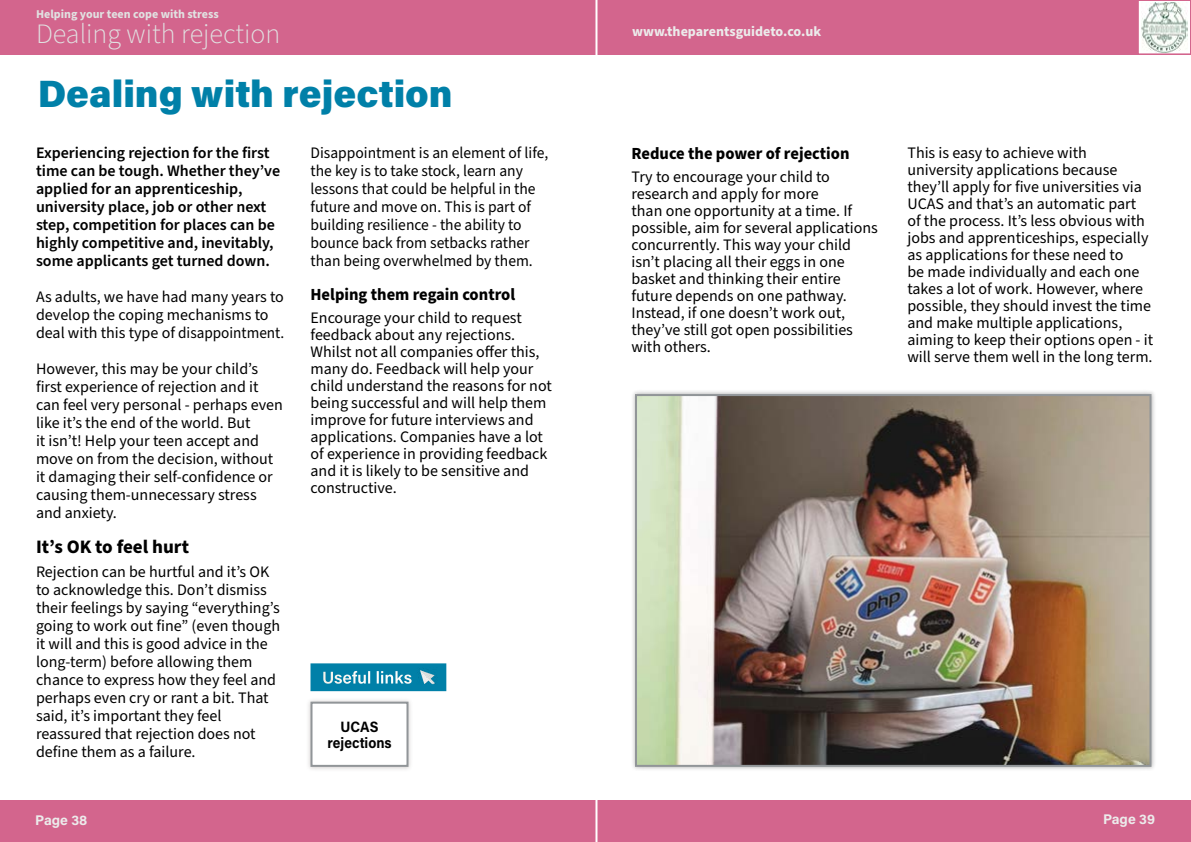
<style>
.page{position:relative;width:1191px;height:842px;background:#fff}
.page>*{position:absolute;margin:0;border:0;box-sizing:border-box;transform-origin:0 0}
.t1{font:900 38px "Acumin Pro";color:#0080a8}
.t2{font:300 28px "Source Sans Pro";color:#e1e1e1}
.t3{font:700 19px "Source Sans Pro";color:#000}
.t4{font:700 17px "Source Sans Pro";color:#000}
.t5{font:600 17px "Acumin Pro";color:#fff}
.t6{font:16px/17px "Source Sans Pro";color:#000}
.t7{font:600 16px/18px "Source Sans Pro";color:#000}
.t8{font:700 15px/16px "Acumin Pro";color:#000;text-align:center;scale:.92 1}
.t9{font:700 14px "Source Sans Pro";color:#ecebeb}
.t10{font:700 14px "Acumin Pro";color:#ecebeb}
.t11{font:700 12px "Source Sans Pro";color:#e1e1e1}
</style>
<div class="page">
<div style="left:0;top:0;width:1191px;height:55px;background:#d3658d"></div>
<div style="left:0;top:800px;width:1191px;height:41px;background:#d3658d"></div>
<hr style="left:595px;top:0;width:2px;height:842px;background:#fff">
<div style="left:1138px;top:0;width:52px;height:54px;background:#fff"></div>
<img style="left:1141px;top:3px;width:46px;height:49px">
<div style="left:1137px;top:0;width:54px;height:54px;border:1px solid #d3658d"></div>
<div style="left:631px;top:390px;width:525px;height:382px;background:#979696;opacity:.75"></div>
<img style="left:638px;top:397px;width:510px;height:367px">
<div style="left:635px;top:394px;width:516px;height:373px;border:2px solid #919598"></div>
<div style="left:306px;top:697px;width:106px;height:74px;background:#bfbab9;opacity:.75"></div>
<div style="left:311px;top:703px;width:96px;height:63px;background:#fff"></div>
<div style="left:310px;top:702px;width:98px;height:65px;border:2px solid #919598"></div>
<div style="left:312px;top:665px;width:133px;height:25px;background:#0080a8"></div>
<div style="left:310px;top:663px;width:136px;height:28px;border:3px solid #0080a8"></div>
<img style="left:420px;top:670px;width:15px;height:13px">
<p class="t11" style="left:36px;top:6px;width:184px">Helping your teen cope with stress</p>
<h2 class="t2" style="left:36px;top:15px;width:246px">Dealing with rejection</h2>
<h1 class="t1" style="left:38px;top:67px;width:416px">Dealing with rejection</h1>
<p class="t7" style="left:36px;top:144px;width:246px">Experiencing rejection for the first time can be tough. Whether they’ve applied for an apprenticeship, university place, job or other next step, competition for places can be highly competitive and, inevitably, some applicants get turned down.</p>
<p class="t6" style="left:36px;top:288px;width:250px;line-height:18px">As adults, we have had many years to develop the coping mechanisms to deal with this type of disappointment.</p>
<p class="t6" style="left:36px;top:360px;width:248px;line-height:18px">However, this may be your child’s first experience of rejection and it can feel very personal - perhaps even like it’s the end of the world. But<br>it isn’t! Help your teen accept and move on from the decision, without it damaging their self-confidence or causing them-unnecessary stress and anxiety.</p>
<p class="t3" style="left:36px;top:534px;width:154px">It’s OK to feel hurt</p>
<p class="t6" style="left:36px;top:563px;width:246px;line-height:18px">Rejection can be hurtful and it’s OK to acknowledge this. Don’t dismiss their feelings by saying “everything’s going to work out fine” (even though it will and this is good advice in the long-term) before allowing them chance to express how they feel and perhaps even cry or rant a bit. That said, it’s important they feel reassured that rejection does not define them as a failure.</p>
<p class="t6" style="left:310px;top:144px;width:239px;line-height:18px">Disappointment is an element of life, the key is to take stock, learn any lessons that could be helpful in the future and move on. This is part of building resilience - the ability to bounce back from setbacks rather than being overwhelmed by them.</p>
<p class="t4" style="left:310px;top:283px;width:206px">Helping them regain control</p>
<p class="t6" style="left:310px;top:310px;width:243px">Encourage your child to request feedback about any rejections.<br>Whilst not all companies offer this, many do. Feedback will help your child understand the reasons for not being successful and will help them improve for future interviews and applications. Companies have a lot of experience in providing feedback and it is likely to be sensitive and constructive.</p>
<p class="t5" style="left:322px;top:666px;width:92px">Useful links</p>
<p class="t8" style="left:327px;top:718px;width:71px">UCAS rejections</p>
<p class="t9" style="left:632px;top:22px;width:190px">www.theparentsguideto.co.uk</p>
<p class="t4" style="left:631px;top:142px;width:219px">Reduce the power of rejection</p>
<p class="t6" style="left:631px;top:169px;width:248px">Try to encourage your child to research and apply for more<br>than one opportunity at a time. If possible, aim for several applications concurrently. This way your child isn’t placing all their eggs in one basket and thinking their entire future depends on one pathway.<br>Instead, if one doesn’t work out, they’ve still got open possibilities with others.</p>
<p class="t6" style="left:907px;top:145px;width:247px">This is easy to achieve with university applications because they’ll apply for five universities via UCAS and that’s an automatic part of the process. It’s less obvious with jobs and apprenticeships, especially as applications for these need to<br>be made individually and each one takes a lot of work. However, where possible, they should invest the time and make multiple applications, aiming to keep their options open - it will serve them well in the long term.</p>
<p class="t10" style="left:35px;top:810px;width:54px">Page 38</p>
<p class="t10" style="left:1103px;top:809px;width:54px">Page 39</p>
</div>
